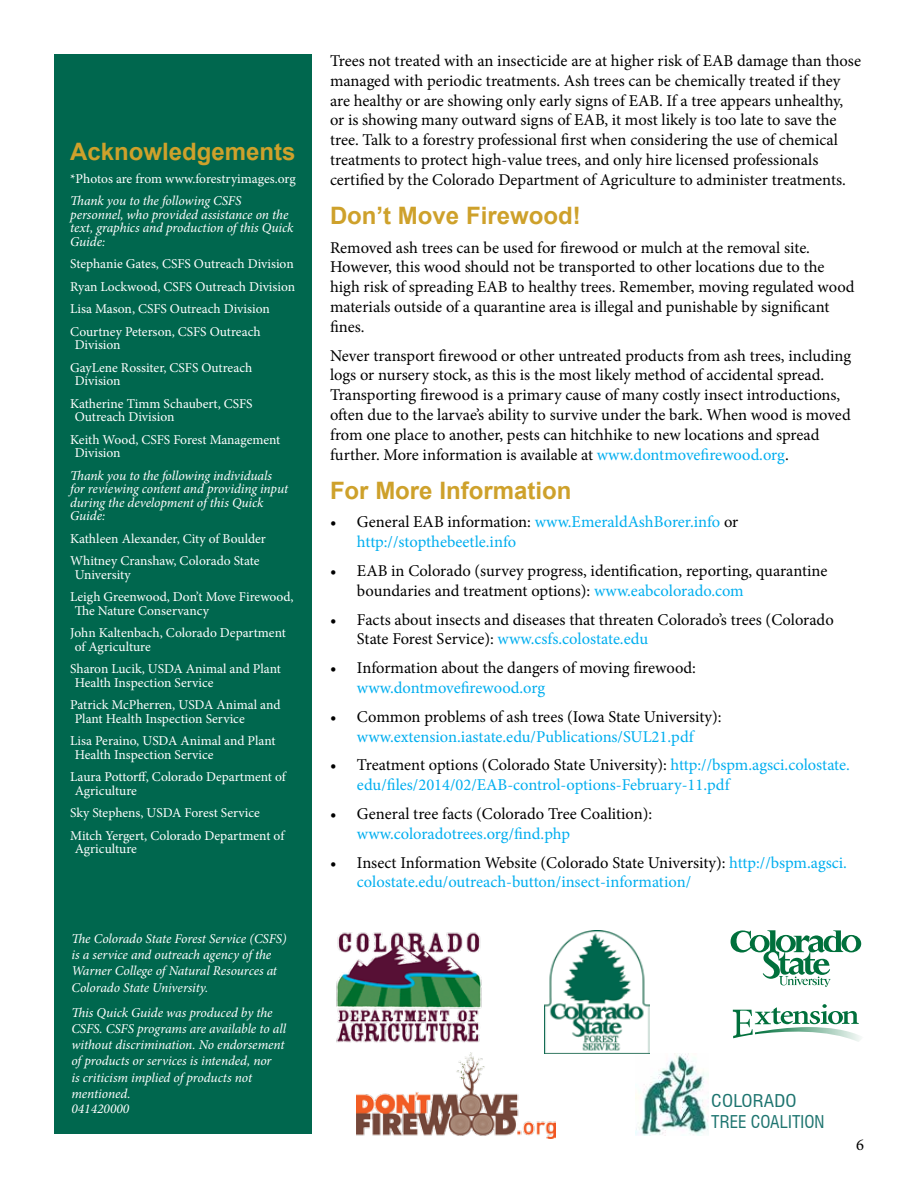
<style>
.page{position:relative;width:918px;height:1188px;background:#fff}
.page>*{position:absolute;margin:0;border:0;box-sizing:border-box;transform-origin:0 0}
.t1{font:700 24px "Arial";color:#cea12b}
.t2{font:condensed 17.25px/20.7px "Swiss 721 BT";letter-spacing:.005em;color:#1d746f;scale:1.1 1}
.t3{font:16.5px/19.8px "Minion Pro";color:#000}
.t4{font:16.5px/19.8px "Minion Pro";color:#00aeef}
.t5{font:13.5px/22.5px "Minion Pro";color:#fff}
.t6{font:italic 13.5px/16px "Minion Pro";letter-spacing:-.01em;color:#fff}
.s1{color:#00aeef}
.s2{color:#000}
</style>
<div class="page">
<div style="left:54px;top:54px;width:258px;height:1080px;background:#00674e"></div>
<img style="left:336px;top:932px;width:146px;height:111px">
<svg style="left:730px;top:930px;width:131px;height:57px"></svg>
<svg style="left:733px;top:1004px;width:128px;height:38px"></svg>
<img style="left:635px;top:1053px;width:74px;height:83px">
<img style="left:356px;top:1053px;width:200px;height:85px">
<img style="left:545px;top:931px;width:104px;height:123px">
<h1 class="t1" style="left:70px;top:135px;width:227px">Acknowledgements</h1>
<p class="t5" style="left:70px;top:167px;width:227px">*Photos are from www.forestryimages.org</p>
<p class="t6" style="left:70px;top:194px;width:225px;line-height:13.5px">Thank you to the following CSFS personnel, who provided assistance on the text, graphics and production of this Quick<br>Guide:</p>
<p class="t5" style="left:70px;top:253px;width:227px">Stephanie Gates, CSFS Outreach Division Ryan Lockwood, CSFS Outreach Division Lisa Mason, CSFS Outreach Division Courtney Peterson, CSFS Outreach</p>
<p class="t5" style="left:70px;top:334px;width:184px;text-indent:4px">Division<br>GayLene Rossiter, CSFS Outreach</p>
<p class="t5" style="left:70px;top:370px;width:184px;text-indent:4px">Division<br>Katherine Timm Schaubert, CSFS</p>
<p class="t5" style="left:70px;top:406px;width:212px;text-indent:4px">Outreach Division<br>Keith Wood, CSFS Forest Management</p>
<p class="t5" style="left:75px;top:442px;width:47px">Division</p>
<p class="t6" style="left:70px;top:468px;width:219px;line-height:13.5px">Thank you to the following individuals for reviewing content and providing input during the development of this Quick<br>Guide:</p>
<p class="t5" style="left:70px;top:527px;width:197px">Kathleen Alexander, City of Boulder<br>Whitney Cranshaw, Colorado State</p>
<p class="t5" style="left:70px;top:563px;width:225px;text-indent:4px">University<br>Leigh Greenwood, Don’t Move Firewood,</p>
<p class="t5" style="left:70px;top:599px;width:217px;text-indent:4px">The Nature Conservancy<br>John Kaltenbach, Colorado Department</p>
<p class="t5" style="left:70px;top:635px;width:212px;text-indent:4px">of Agriculture<br>Sharon Lucik, USDA Animal and Plant</p>
<p class="t5" style="left:70px;top:671px;width:212px;text-indent:4px">Health Inspection Service<br>Patrick McPherren, USDA Animal and</p>
<p class="t5" style="left:70px;top:707px;width:207px;text-indent:4px">Plant Health Inspection Service<br>Lisa Peraino, USDA Animal and Plant</p>
<p class="t5" style="left:70px;top:743px;width:217px;text-indent:4px">Health Inspection Service<br>Laura Pottorff, Colorado Department of</p>
<p class="t5" style="left:70px;top:779px;width:216px;text-indent:4px">Agriculture<br>Sky Stephens, USDA Forest Service<br>Mitch Yergert, Colorado Department of</p>
<p class="t5" style="left:75px;top:838px;width:64px">Agriculture</p>
<p class="t6" style="left:71px;top:931px;width:217px">The Colorado State Forest Service (CSFS) is a service and outreach agency of the Warner College of Natural Resources at Colorado State University.</p>
<p class="t6" style="left:71px;top:1004px;width:216px">This Quick Guide was produced by the<br>CSFS. CSFS programs are available to all without discrimination. No endorsement of products or services is intended, nor<br>is criticism implied of products not mentioned.<br>041420000</p>
<p class="t3" style="left:330px;top:51px;width:533px">Trees not treated with an insecticide are at higher risk of EAB damage than those managed with periodic treatments. Ash trees can be chemically treated if they are healthy or are showing only early signs of EAB. If a tree appears unhealthy, or is showing many outward signs of EAB, it most likely is too late to save the tree. Talk to a forestry professional first when considering the use of chemical treatments to protect high-value trees, and only hire licensed professionals certified by the Colorado Department of Agriculture to administer treatments.</p>
<h1 class="t1" style="left:330px;top:198px;width:252px">Don’t Move Firewood!</h1>
<p class="t3" style="left:330px;top:238px;width:526px">Removed ash trees can be used for firewood or mulch at the removal site.<br>However, this wood should not be transported to other locations due to the high risk of spreading EAB to healthy trees. Remember, moving regulated wood materials outside of a quarantine area is illegal and punishable by significant fines.</p>
<p class="t3" style="left:330px;top:345px;width:523px">Never transport firewood or other untreated products from ash trees, including logs or nursery stock, as this is the most likely method of accidental spread.<br>Transporting firewood is a primary cause of many costly insect introductions, often due to the larvae’s ability to survive under the bark. When wood is moved from one place to another, pests can hitchhike to new locations and spread further. More information is available at <span class="s1">www.dontmovefirewood.org</span>.</p>
<h1 class="t1" style="left:330px;top:473px;width:243px">For More Information</h1>
<p class="t4" style="left:357px;top:512px;width:383px;text-indent:-27px"><span class="s2">• General EAB information:</span> www.EmeraldAshBorer.info <span class="s2">or </span>http://stopthebeetle.info</p>
<p class="t3" style="left:357px;top:561px;width:472px;text-indent:-27px">• EAB in Colorado (survey progress, identification, reporting, quarantine boundaries and treatment options): <span class="s1">www.eabcolorado.com</span></p>
<p class="t3" style="left:357px;top:609px;width:478px;text-indent:-27px">• Facts about insects and diseases that threaten Colorado’s trees (Colorado<br>State Forest Service): <span class="s1">www.csfs.colostate.edu</span></p>
<p class="t3" style="left:330px;top:658px;width:368px">• Information about the dangers of moving firewood:</p>
<p class="t4" style="left:357px;top:678px;width:190px">www.dontmovefirewood.org</p>
<p class="t3" style="left:330px;top:707px;width:393px">• Common problems of ash trees (Iowa State University):</p>
<p class="t4" style="left:357px;top:726px;width:338px">www.extension.iastate.edu/Publications/SUL21.pdf</p>
<p class="t4" style="left:357px;top:755px;width:494px;text-indent:-27px"><span class="s2">• Treatment options (Colorado State University):</span> http://bspm.agsci.colostate. edu/files/2014/02/EAB-control-options-February-11.pdf</p>
<p class="t3" style="left:330px;top:804px;width:324px">• General tree facts (Colorado Tree Coalition):</p>
<p class="t4" style="left:357px;top:824px;width:215px">www.coloradotrees.org/find.php</p>
<p class="t4" style="left:357px;top:852px;width:492px;text-indent:-27px"><span class="s2">• Insect Information Website (Colorado State University):</span> http://bspm.agsci. colostate.edu/outreach-button/insect-information/</p>
<p class="t2" style="left:711px;top:1091px;width:104px">COLORADO<br>TREE COALITION</p>
<p class="t3" style="left:856px;top:1135px;width:9px">6</p>
</div>
